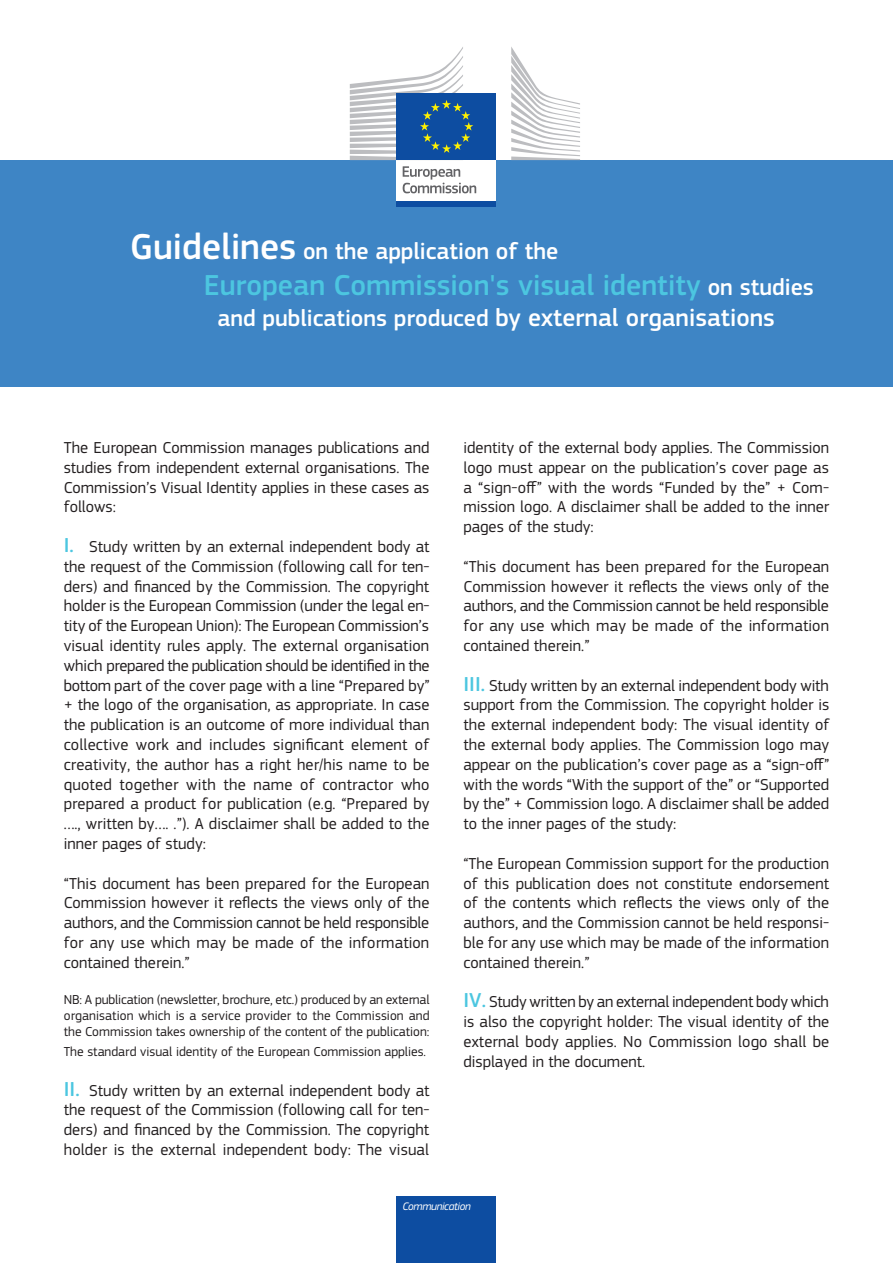
<style>
.page{position:relative;width:893px;height:1263px;background:#fff}
.page>*{position:absolute;margin:0;border:0;box-sizing:border-box;transform-origin:0 0}
.t1{font:500 30px "EC Square Sans Pro";color:#4cc6e0}
.t2{font:500 24px "EC Square Sans Pro";color:#fff}
.t3{font:16.5px/19.8px "EC Square Sans Pro";color:#231f20;text-align:justify}
.t4{font:13.5px/16.2px "EC Square Sans Pro";color:#231f20;text-align:justify}
.t5{font:italic 11.4px "EC Square Sans Pro";letter-spacing:-.03em;color:#fff}
.s1{font-size:37.5px}
.s2{font-size:24px;color:#fff}
.s3{font-size:25.5px}
.s4{font-weight:500;font-size:21px;color:#4cc6e0}
</style>
<div class="page">
<div style="left:0;top:160px;width:893px;height:227px;background:#3e85c5"></div>
<div style="left:397px;top:1196px;width:99px;height:67px;background:#0d4da1"></div>
<div style="left:397px;top:158px;width:99px;height:44px;background:#fff"></div>
<svg style="left:403px;top:166px;width:73px;height:27px"></svg>
<div style="left:397px;top:201px;width:99px;height:6px;background:#0d4da1"></div>
<svg style="left:511px;top:47px;width:69px;height:113px"></svg>
<div style="left:397px;top:94px;width:99px;height:66px;background:#0d4da1"></div>
<svg style="left:350px;top:47px;width:123px;height:113px"></svg>
<h2 class="t2" style="left:130px;top:237px;width:430px"><span class="s1">Guidelines</span> on the application of the</h2>
<h1 class="t1" style="left:204px;top:268px;width:612px">European Commission's visual identity <span class="s2">on studies</span></h1>
<h2 class="t2" style="left:217px;top:304px;width:559px">and publications produced <span class="s3">by external organisations</span></h2>
<p class="t3" style="left:64px;top:438px;width:367px">The European Commission manages publications and studies from independent external organisations. The Commission’s Visual Identity applies in these cases as follows:</p>
<p class="t3" style="left:64px;top:537px;width:367px"><span class="s4">I.</span> Study written by an external independent body at the request of the Commission (following call for ten&shy;ders) and financed by the Commission. The copyright holder is the European Commission (under the legal en&shy;tity of the European Union): The European Commission’s visual identity rules apply. The external organisation which prepared the publication should be identified in the bottom part of the cover page with a line “Prepared by” + the logo of the organisation, as appropriate. In case the publication is an outcome of more individual than collective work and includes significant element of creativity, the author has a right her/his name to be quoted together with the name of contractor who prepared a product for publication (e.g. “Prepared by …., written by…. .”). A disclaimer shall be added to the inner pages of study:</p>
<p class="t3" style="left:64px;top:873px;width:367px">“This document has been prepared for the European Commission however it reflects the views only of the authors, and the Commission cannot be held responsible for any use which may be made of the information contained therein.”</p>
<p class="t4" style="left:64px;top:991px;width:367px">NB: A publication (newsletter, brochure, etc.) produced by an external organisation which is a service provider to the Commission and the Commission takes ownership of the content of the publication:</p>
<p class="t4" style="left:64px;top:1043px;width:364px">The standard visual identity of the European Commission applies.</p>
<p class="t3" style="left:64px;top:1080px;width:367px"><span class="s4">II.</span> Study written by an external independent body at the request of the Commission (following call for ten&shy;ders) and financed by the Commission. The copyright holder is the external independent body: The visual</p>
<p class="t3" style="left:463px;top:438px;width:367px">identity of the external body applies. The Commission logo must appear on the publication’s cover page as a “sign-off” with the words “Funded by the” + Com&shy;mission logo. A disclaimer shall be added to the inner pages of the study:</p>
<p class="t3" style="left:463px;top:556px;width:367px">“This document has been prepared for the European Commission however it reflects the views only of the authors, and the Commission cannot be held responsible for any use which may be made of the information contained therein.”</p>
<p class="t3" style="left:463px;top:675px;width:367px"><span class="s4">III.</span> Study written by an external independent body with support from the Commission. The copyright holder is the external independent body: The visual identity of the external body applies. The Commission logo may appear on the publication’s cover page as a “sign-off” with the words “With the support of the” or “Supported by the” + Commission logo. A disclaimer shall be added to the inner pages of the study:</p>
<p class="t3" style="left:463px;top:853px;width:367px">“The European Commission support for the production of this publication does not constitute endorsement of the contents which reflects the views only of the authors, and the Commission cannot be held responsi&shy;ble for any use which may be made of the information contained therein.”</p>
<p class="t3" style="left:463px;top:992px;width:367px"><span class="s4">IV.</span> Study written by an external independent body which is also the copyright holder: The visual identity of the external body applies. No Commission logo shall be displayed in the document.</p>
<p class="t5" style="left:402px;top:1199px;width:70px">Communication</p>
</div>
